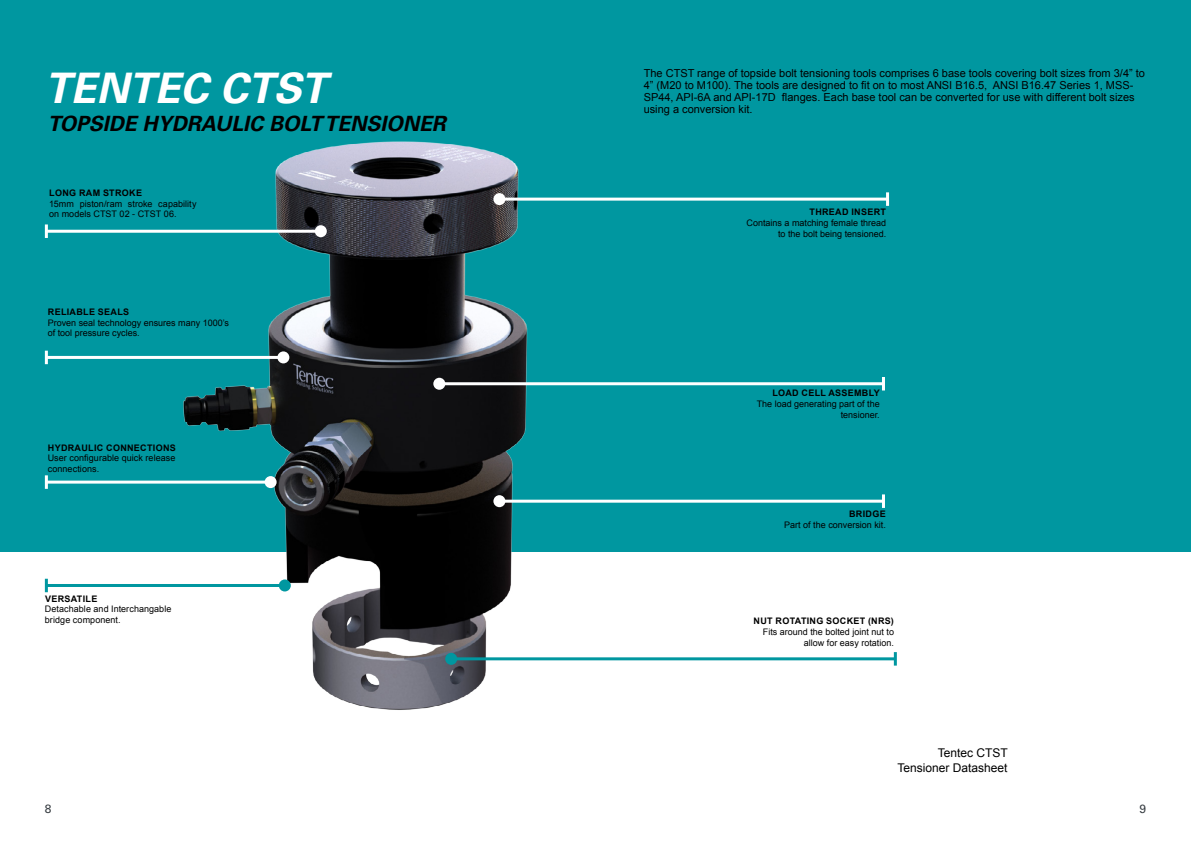
<style>
.page{position:relative;width:1191px;height:842px;background:#fff}
.page>*{position:absolute;margin:0;border:0;box-sizing:border-box;transform-origin:0 0}
.t1{font:italic 700 42px "Univers LT Std";color:#fff}
.t2{font:italic 700 21px "Univers LT Std";color:#000}
.t3{font:12px/14.4px "Arial";color:#000;text-align:right}
.t4{font:12px "Univers LT Std";color:#373d42}
.t5{font:11px/12px "Arial";color:#000}
.t6{font:9px/10.8px "Arial";color:#000}
.t7{font:700 9px "Arial";letter-spacing:.035em;color:#000}
</style>
<div class="page">
<div style="left:0;top:0;width:1191px;height:552px;background:#0097a0"></div>
<img style="left:137px;top:141px;width:438px;height:569px">
<hr style="left:46px;top:356px;width:237px;height:3px;background:#fff">
<svg style="left:45px;top:351px;width:3px;height:13px"></svg>
<div style="left:277px;top:351px;width:12px;height:12px;background:#fff;border-radius:50%"></div>
<hr style="left:499px;top:198px;width:388px;height:3px;background:#fff">
<hr style="left:886px;top:192px;width:3px;height:14px;background:#fff">
<div style="left:493px;top:193px;width:12px;height:12px;background:#fff;border-radius:50%"></div>
<hr style="left:46px;top:230px;width:275px;height:3px;background:#fff">
<hr style="left:45px;top:224px;width:3px;height:14px;background:#fff">
<div style="left:315px;top:225px;width:12px;height:12px;background:#fff;border-radius:50%"></div>
<hr style="left:46px;top:481px;width:225px;height:3px;background:#fff">
<hr style="left:45px;top:475px;width:3px;height:14px;background:#fff">
<div style="left:265px;top:476px;width:12px;height:12px;background:#fff;border-radius:50%"></div>
<hr style="left:46px;top:584px;width:239px;height:3px;background:#0097a0">
<svg style="left:45px;top:579px;width:3px;height:13px"></svg>
<div style="left:279px;top:579px;width:12px;height:12px;background:#0097a0;border-radius:50%"></div>
<hr style="left:439px;top:382px;width:444px;height:3px;background:#fff">
<svg style="left:882px;top:377px;width:3px;height:13px"></svg>
<div style="left:433px;top:378px;width:12px;height:12px;background:#fff;border-radius:50%"></div>
<hr style="left:499px;top:500px;width:384px;height:3px;background:#fff">
<hr style="left:882px;top:494px;width:3px;height:14px;background:#fff">
<div style="left:493px;top:495px;width:12px;height:12px;background:#fff;border-radius:50%"></div>
<hr style="left:451px;top:657px;width:444px;height:3px;background:#0097a0">
<hr style="left:894px;top:652px;width:3px;height:14px;background:#0097a0">
<div style="left:445px;top:653px;width:12px;height:12px;background:#0097a0;border-radius:50%"></div>
<h1 class="t1" style="left:45px;top:63px;width:283px">TENTEC CTST</h1>
<h2 class="t2" style="left:48px;top:111px;width:400px">TOPSIDE HYDRAULIC BOLT TENSIONER</h2>
<p class="t7" style="left:49px;top:188px;width:94px">LONG RAM STROKE</p>
<p class="t6" style="left:49px;top:198px;width:149px">15mm piston/ram stroke capability on models CTST 02 - CTST 06.</p>
<p class="t7" style="left:48px;top:307px;width:83px">RELIABLE SEALS</p>
<p class="t6" style="left:48px;top:317px;width:183px;line-height:10.5px">Proven seal technology ensures many 1000’s of tool pressure cycles.</p>
<p class="t7" style="left:48px;top:442px;width:129px">HYDRAULIC CONNECTIONS</p>
<p class="t6" style="left:48px;top:453px;width:129px">User configurable quick release connections.</p>
<p class="t7" style="left:45px;top:593px;width:54px">VERSATILE</p>
<p class="t6" style="left:45px;top:604px;width:128px">Detachable and Interchangable bridge component.</p>
<p class="t5" style="left:643px;top:67px;width:503px">The CTST range of topside bolt tensioning tools comprises 6 base tools covering bolt sizes from 3/4” to 4” (M20 to M100). The tools are designed to fit on to most ANSI B16.5, ANSI B16.47 Series 1, MSS-SP44, API-6A and API-17D flanges. Each base tool can be converted for use with different bolt sizes using a conversion kit.</p>
<p class="t7" style="left:809px;top:207px;width:78px">THREAD INSERT</p>
<p class="t6" style="left:746px;top:217px;width:141px;text-align:right">Contains a matching female thread to the bolt being tensioned.</p>
<p class="t7" style="left:772px;top:388px;width:109px">LOAD CELL ASSEMBLY</p>
<p class="t6" style="left:756px;top:398px;width:125px;text-align:right">The load generating part of the tensioner.</p>
<p class="t7" style="left:849px;top:508px;width:38px">BRIDGE</p>
<p class="t6" style="left:784px;top:519px;width:103px">Part of the conversion kit.</p>
<p class="t7" style="left:753px;top:616px;width:142px">NUT ROTATING SOCKET (NRS)</p>
<p class="t6" style="left:763px;top:627px;width:133px;text-align:right">Fits around the bolted joint nut to allow for easy rotation.</p>
<h3 class="t3" style="left:897px;top:746px;width:112px">Tentec CTST<br>Tensioner Datasheet</h3>
<h3 class="t4" style="left:45px;top:802px;width:8px">8</h3>
<h3 class="t4" style="left:1139px;top:802px;width:8px">9</h3>
</div>
